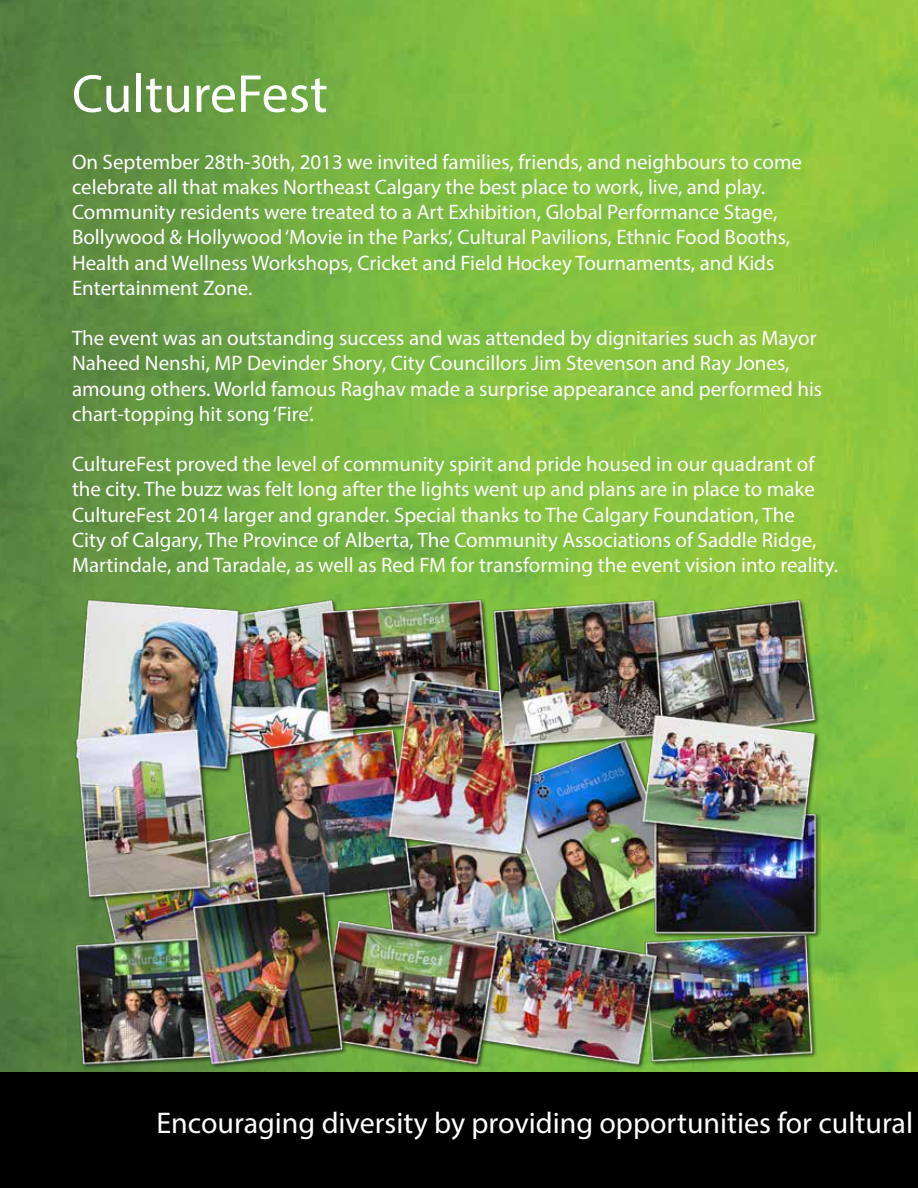
<style>
.page{position:relative;width:918px;height:1188px;background:#fff}
.page>*{position:absolute;margin:0;border:0;box-sizing:border-box;transform-origin:0 0}
.t1{font:54px "Myriad Pro";color:#fff}
.t2{font:30px "Myriad Pro";color:#fff}
.t3{font:21px/25.2px "Myriad Pro";color:#fff}
</style>
<div class="page">
<img style="left:0;top:0;width:918px;height:1073px">
<img style="left:74px;top:597px;width:746px;height:472px">
<div style="left:0;top:1073px;width:918px;height:115px;background:#000"></div>
<h1 class="t1" style="left:72px;top:60px;width:257px">CultureFest</h1>
<p class="t3" style="left:72px;top:149px;width:732px">On September 28th-30th, 2013 we invited families, friends, and neighbours to come celebrate all that makes Northeast Calgary the best place to work, live, and play.<br>Community residents were treated to a Art Exhibition, Global Performance Stage, Bollywood &amp; Hollywood ‘Movie in the Parks’, Cultural Pavilions, Ethnic Food Booths, Health and Wellness Workshops, Cricket and Field Hockey Tournaments, and Kids Entertainment Zone.</p>
<p class="t3" style="left:72px;top:325px;width:752px">The event was an outstanding success and was attended by dignitaries such as Mayor Naheed Nenshi, MP Devinder Shory, City Councillors Jim Stevenson and Ray Jones, amoung others. World famous Raghav made a surprise appearance and performed his chart-topping hit song ‘Fire’.</p>
<p class="t3" style="left:72px;top:451px;width:768px">CultureFest proved the level of community spirit and pride housed in our quadrant of the city. The buzz was felt long after the lights went up and plans are in place to make CultureFest 2014 larger and grander. Special thanks to The Calgary Foundation, The<br>City of Calgary, The Province of Alberta, The Community Associations of Saddle Ridge, Martindale, and Taradale, as well as Red FM for transforming the event vision into reality.</p>
<h2 class="t2" style="left:156px;top:1104px;width:758px">Encouraging diversity by providing opportunities for cultural</h2>
</div>
